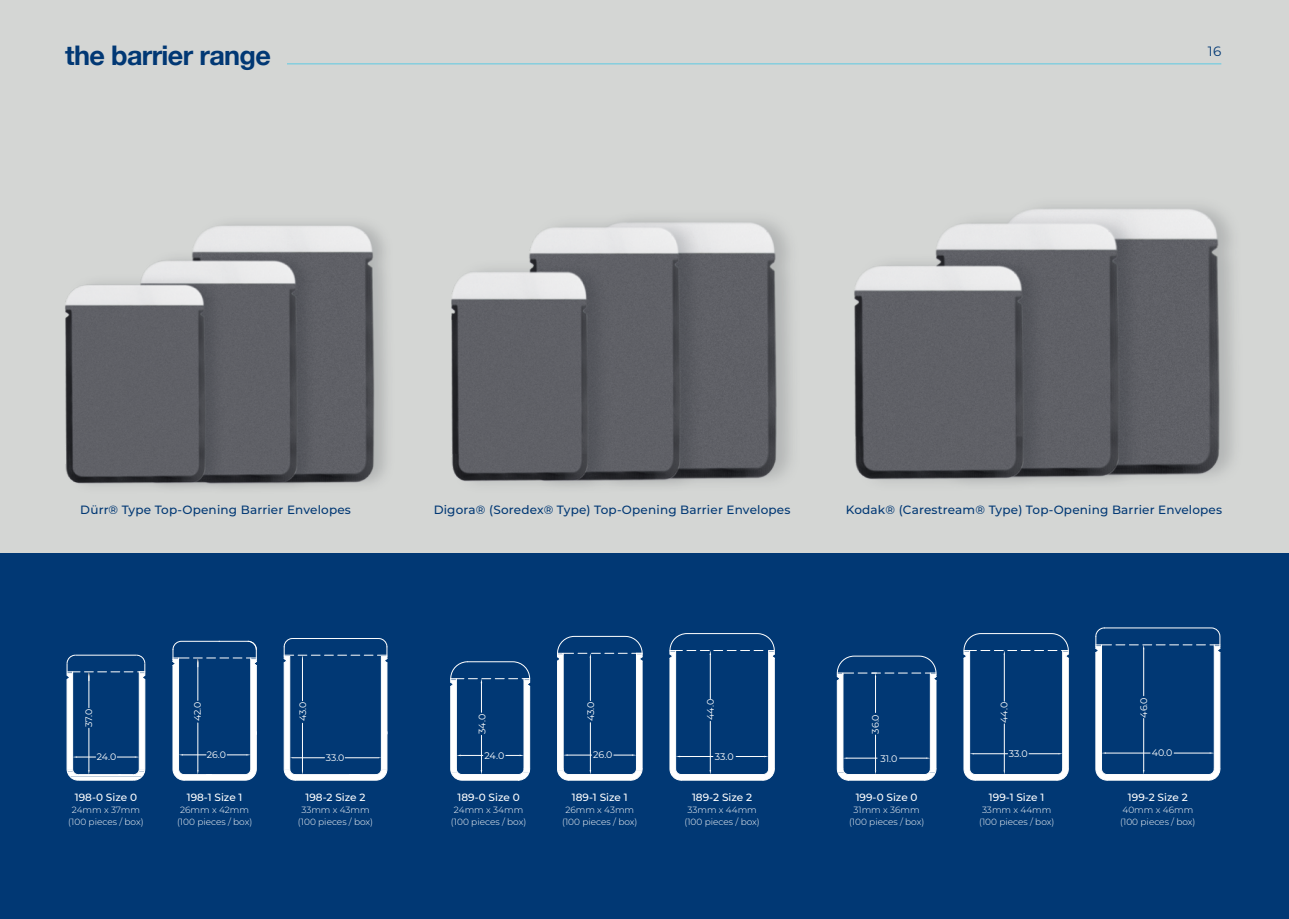
<style>
.page{position:relative;width:1289px;height:919px;background:#fff}
.page>*{position:absolute;margin:0;border:0;box-sizing:border-box;transform-origin:0 0}
.t1{font:700 27px "Helvetica Neue";letter-spacing:-.025em;color:#013874}
.t2{font:13.5px "Montserrat";color:#013874}
.t3{font:500 12px "Montserrat";letter-spacing:.015em;color:#013874}
.t4{font:500 10.5px "Montserrat";color:#fff}
.t5{font:9.45px "Montserrat";color:#fff}
.t6{font:9.3px "Montserrat";letter-spacing:-.01em;color:#fff}
.t7{font:300 9px/12px "Montserrat";color:#fff;text-align:center}
</style>
<div class="page">
<div style="left:0;top:0;width:1288px;height:918px;background:#d4d6d4"></div>
<img style="left:0;top:223px;width:263px;height:331px">
<div style="left:0;top:554px;width:1288px;height:364px;background:#013874"></div>
<img style="left:903px;top:206px;width:385px;height:556px">
<img style="left:263px;top:218px;width:640px;height:552px">
<svg style="left:66px;top:654px;width:80px;height:126px"></svg>
<svg style="left:172px;top:640px;width:85px;height:140px"></svg>
<svg style="left:283px;top:637px;width:105px;height:143px"></svg>
<svg style="left:1094px;top:627px;width:126px;height:153px"></svg>
<svg style="left:962px;top:632px;width:107px;height:148px"></svg>
<svg style="left:836px;top:655px;width:101px;height:125px"></svg>
<svg style="left:669px;top:632px;width:106px;height:148px"></svg>
<svg style="left:449px;top:661px;width:81px;height:119px"></svg>
<svg style="left:556px;top:635px;width:87px;height:145px"></svg>
<hr style="left:287px;top:63px;width:934px;height:1px;background:#5fcae2">
<h1 class="t1" style="left:65px;top:34px;width:207px">the barrier range</h1>
<h2 class="t2" style="left:1207px;top:42px;width:15px">16</h2>
<h3 class="t3" style="left:80px;top:501px;width:272px">Dürr® Type Top-Opening Barrier Envelopes</h3>
<h3 class="t3" style="left:433px;top:501px;width:358px">Digora® (Soredex® Type) Top-Opening Barrier Envelopes</h3>
<h3 class="t3" style="left:845px;top:501px;width:378px">Kodak® (Carestream® Type) Top-Opening Barrier Envelopes</h3>
<p class="t6" style="left:82px;top:727px;width:20px;rotate:-90deg">37.0</p>
<p class="t6" style="left:97px;top:750px;width:21px">24.0</p>
<p class="t6" style="left:191px;top:721px;width:21px;rotate:-90deg">42.0</p>
<p class="t6" style="left:296px;top:721px;width:21px;rotate:-90deg">43.0</p>
<p class="t6" style="left:207px;top:748px;width:21px">26.0</p>
<p class="t6" style="left:326px;top:751px;width:20px">33.0</p>
<p class="t5" style="left:475px;top:734px;width:22px;rotate:-90deg">34.0</p>
<p class="t5" style="left:484px;top:748px;width:21px">24.0</p>
<p class="t5" style="left:584px;top:721px;width:21px;rotate:-90deg">43.0</p>
<p class="t5" style="left:593px;top:748px;width:21px">26.0</p>
<p class="t5" style="left:704px;top:720px;width:22px;rotate:-90deg">44.0</p>
<p class="t5" style="left:715px;top:749px;width:20px">33.0</p>
<p class="t5" style="left:869px;top:733px;width:21px;rotate:-90deg">36.0</p>
<p class="t5" style="left:880px;top:751px;width:19px">31.0</p>
<p class="t5" style="left:997px;top:722px;width:22px;rotate:-90deg">44.0</p>
<p class="t5" style="left:1008px;top:747px;width:20px">33.0</p>
<p class="t5" style="left:1137px;top:717px;width:22px;rotate:-90deg">46.0</p>
<p class="t5" style="left:1151px;top:746px;width:22px">40.0</p>
<p class="t4" style="left:75px;top:790px;width:64px">198-0 Size 0</p>
<p class="t7" style="left:68px;top:803px;width:77px">24mm x 37mm (100 pieces / box)</p>
<p class="t4" style="left:187px;top:790px;width:57px">198-1 Size 1</p>
<p class="t7" style="left:177px;top:803px;width:77px">26mm x 42mm (100 pieces / box)</p>
<p class="t4" style="left:305px;top:790px;width:61px">198-2 Size 2</p>
<p class="t7" style="left:298px;top:803px;width:77px">33mm x 43mm (100 pieces / box)</p>
<p class="t4" style="left:457px;top:790px;width:64px">189-0 Size 0</p>
<p class="t7" style="left:451px;top:803px;width:77px">24mm x 34mm (100 pieces / box)</p>
<p class="t4" style="left:572px;top:790px;width:57px">189-1 Size 1</p>
<p class="t7" style="left:562px;top:803px;width:77px">26mm x 43mm (100 pieces / box)</p>
<p class="t4" style="left:692px;top:790px;width:62px">189-2 Size 2</p>
<p class="t7" style="left:684px;top:803px;width:77px">33mm x 44mm (100 pieces / box)</p>
<p class="t4" style="left:855px;top:789px;width:63px">199-0 Size 0</p>
<p class="t7" style="left:849px;top:803px;width:77px">31mm x 36mm (100 pieces / box)</p>
<p class="t4" style="left:988px;top:790px;width:57px">199-1 Size 1</p>
<p class="t7" style="left:979px;top:803px;width:77px">33mm x 44mm (100 pieces / box)</p>
<p class="t4" style="left:1127px;top:790px;width:61px">199-2 Size 2</p>
<p class="t7" style="left:1120px;top:803px;width:77px;text-align:left">40mm x 46mm (100 pieces / box)</p>
</div>
